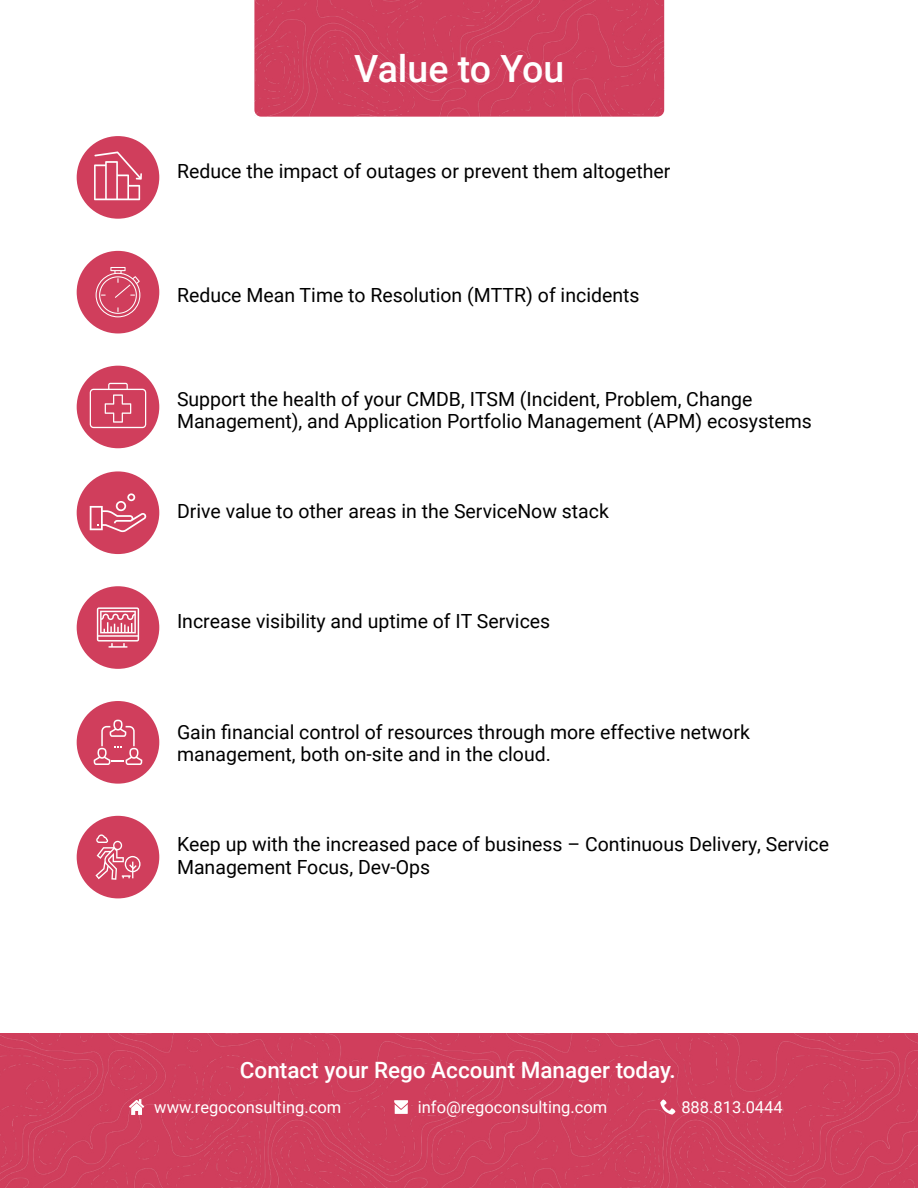
<style>
.page{position:relative;width:918px;height:1188px;background:#fff}
.page>*{position:absolute;margin:0;border:0;box-sizing:border-box;transform-origin:0 0}
.t1{font:500 37.5px "Roboto";color:#fff}
.t2{font:500 22.5px "Roboto";color:#fff}
.t3{font:19.5px/22.5px "Roboto";color:#000}
.t4{font:16.5px "Roboto";color:#fff}
</style>
<div class="page">
<img style="left:254px;top:0;width:410px;height:117px">
<div style="left:0;top:1034px;width:918px;height:154px;background:#d03e5c"></div>
<svg style="left:660px;top:1100px;width:15px;height:15px"></svg>
<svg style="left:129px;top:1099px;width:15px;height:16px"></svg>
<svg style="left:393px;top:1100px;width:16px;height:14px"></svg>
<div style="left:77px;top:136px;width:82px;height:83px;background:#d03e5c;border-radius:50%"></div>
<div style="left:77px;top:366px;width:82px;height:82px;background:#d03e5c;border-radius:50%"></div>
<div style="left:77px;top:471px;width:82px;height:83px;background:#d03e5c;border-radius:50%"></div>
<div style="left:77px;top:701px;width:82px;height:83px;background:#d03e5c;border-radius:50%"></div>
<div style="left:77px;top:251px;width:82px;height:82px;background:#d03e5c;border-radius:50%"></div>
<div style="left:77px;top:586px;width:82px;height:83px;background:#d03e5c;border-radius:50%"></div>
<div style="left:77px;top:816px;width:82px;height:82px;background:#d03e5c;border-radius:50%"></div>
<svg style="left:96px;top:267px;width:44px;height:50px"></svg>
<svg style="left:90px;top:383px;width:56px;height:45px"></svg>
<svg style="left:94px;top:151px;width:48px;height:49px"></svg>
<svg style="left:90px;top:493px;width:56px;height:39px"></svg>
<svg style="left:97px;top:607px;width:42px;height:41px"></svg>
<svg style="left:94px;top:720px;width:48px;height:45px"></svg>
<svg style="left:95px;top:834px;width:46px;height:46px"></svg>
<h1 class="t1" style="left:354px;top:43px;width:212px">Value to You</h1>
<p class="t3" style="left:177px;top:159px;width:495px">Reduce the impact of outages or prevent them altogether</p>
<p class="t3" style="left:177px;top:283px;width:464px">Reduce Mean Time to Resolution (MTTR) of incidents</p>
<p class="t3" style="left:177px;top:387px;width:637px">Support the health of your CMDB, ITSM (Incident, Problem, Change<br>Management), and Application Portfolio Management (APM) ecosystems</p>
<p class="t3" style="left:177px;top:499px;width:434px">Drive value to other areas in the ServiceNow stack</p>
<p class="t3" style="left:177px;top:609px;width:375px">Increase visibility and uptime of IT Services</p>
<p class="t3" style="left:177px;top:720px;width:574px">Gain financial control of resources through more effective network management, both on-site and in the cloud.</p>
<p class="t3" style="left:177px;top:832px;width:654px">Keep up with the increased pace of business – Continuous Delivery, Service<br>Management Focus, Dev-Ops</p>
<p class="t2" style="left:240px;top:1054px;width:437px">Contact your Rego Account Manager today.</p>
<p class="t4" style="left:154px;top:1096px;width:188px">www.regoconsulting.com</p>
<p class="t4" style="left:418px;top:1096px;width:191px">info@regoconsulting.com</p>
<p class="t4" style="left:681px;top:1096px;width:103px">888.813.0444</p>
</div>
